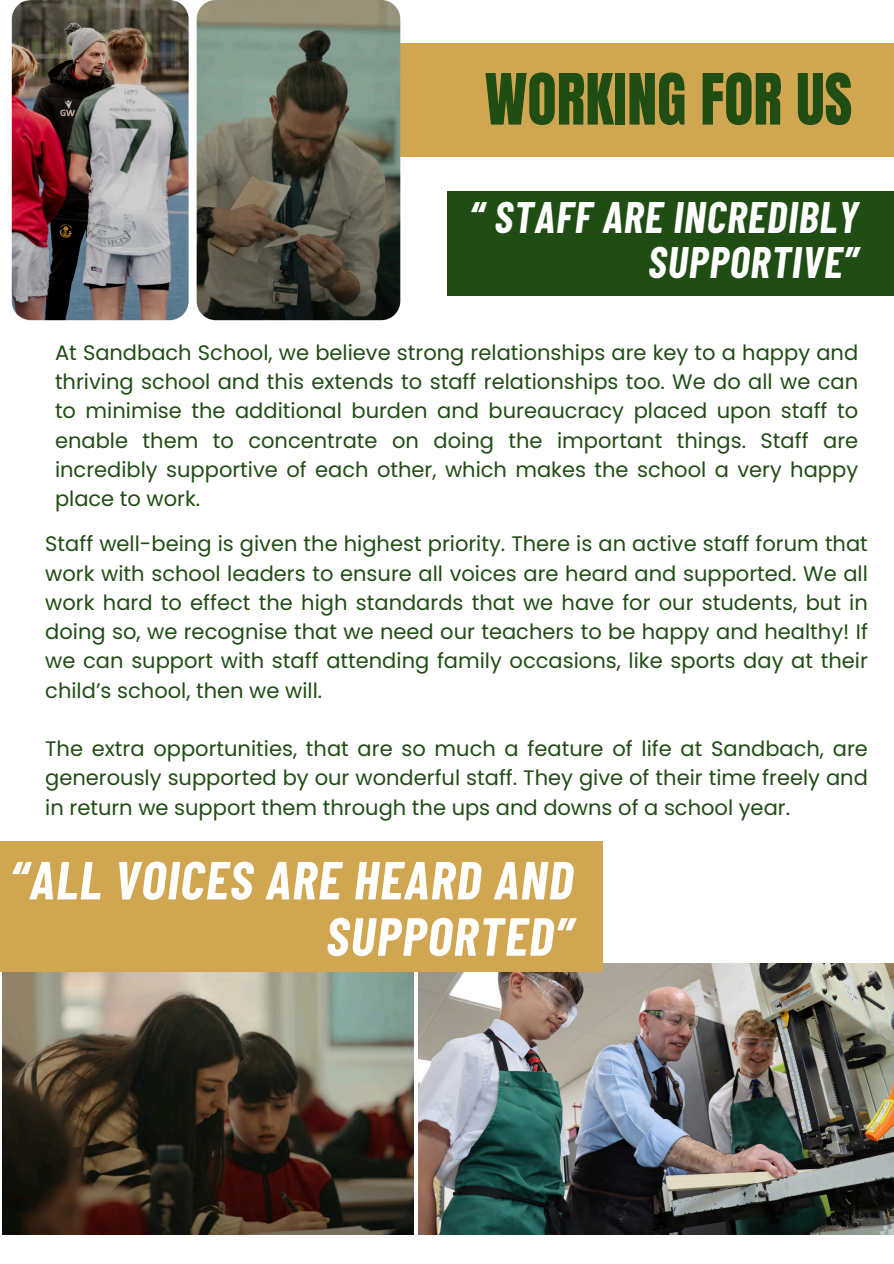
<style>
.page{position:relative;width:894px;height:1264px;background:#fff}
.page>*{position:absolute;margin:0;border:0;box-sizing:border-box;transform-origin:0 0}
.t1{font:60px "Anton";color:#204d14}
.t2{font:italic 700 53.55px/56.2px "Barlow Condensed";letter-spacing:.025em;color:#fff;text-align:right}
.t3{font:italic 700 43.05px/45px "Barlow Condensed";letter-spacing:.025em;color:#fff;text-align:right}
.t4{font:21px/29.2px "Poppins";color:#204d14;text-align:justify}
</style>
<div class="page">
<img style="left:2px;top:971px;width:411px;height:263px">
<div style="left:390px;top:44px;width:503px;height:113px;background:#d1a650"></div>
<img style="left:418px;top:963px;width:475px;height:271px">
<div style="left:0;top:840px;width:602px;height:131px;background:#d1a650"></div>
<img style="left:196px;top:0;width:204px;height:320px;border-radius:19px">
<img style="left:12px;top:0;width:176px;height:320px">
<div style="left:447px;top:191px;width:446px;height:105px;background:#204d14"></div>
<p class="t1" style="left:484px;top:56px;width:369px">WORKING FOR US</p>
<p class="t3" style="left:469px;top:194px;width:390px">“ STAFF ARE INCREDIBLY<br>SUPPORTIVE”</p>
<p class="t4" style="left:55px;top:338px;width:804px">At Sandbach School, we believe strong relationships are key to a happy and thriving school and this extends to staff relationships too. We do all we can to minimise the additional burden and bureaucracy placed upon staff to enable them to concentrate on doing the important things. Staff are incredibly supportive of each other, which makes the school a very happy place to work.</p>
<p class="t4" style="left:45px;top:529px;width:823px">Staff well-being is given the highest priority. There is an active staff forum that work with school leaders to ensure all voices are heard and supported. We all work hard to effect the high standards that we have for our students, but in doing so, we recognise that we need our teachers to be happy and healthy! If we can support with staff attending family occasions, like sports day at their child’s school, then we will.</p>
<h2 class="t4" style="left:45px;top:734px;width:823px">The extra opportunities, that are so much a feature of life at Sandbach, are generously supported by our wonderful staff. They give of their time freely and in return we support them through the ups and downs of a school year.</h2>
<h1 class="t2" style="left:10px;top:849px;width:564px">“ALL VOICES ARE HEARD AND<br>SUPPORTED”</h1>
</div>
